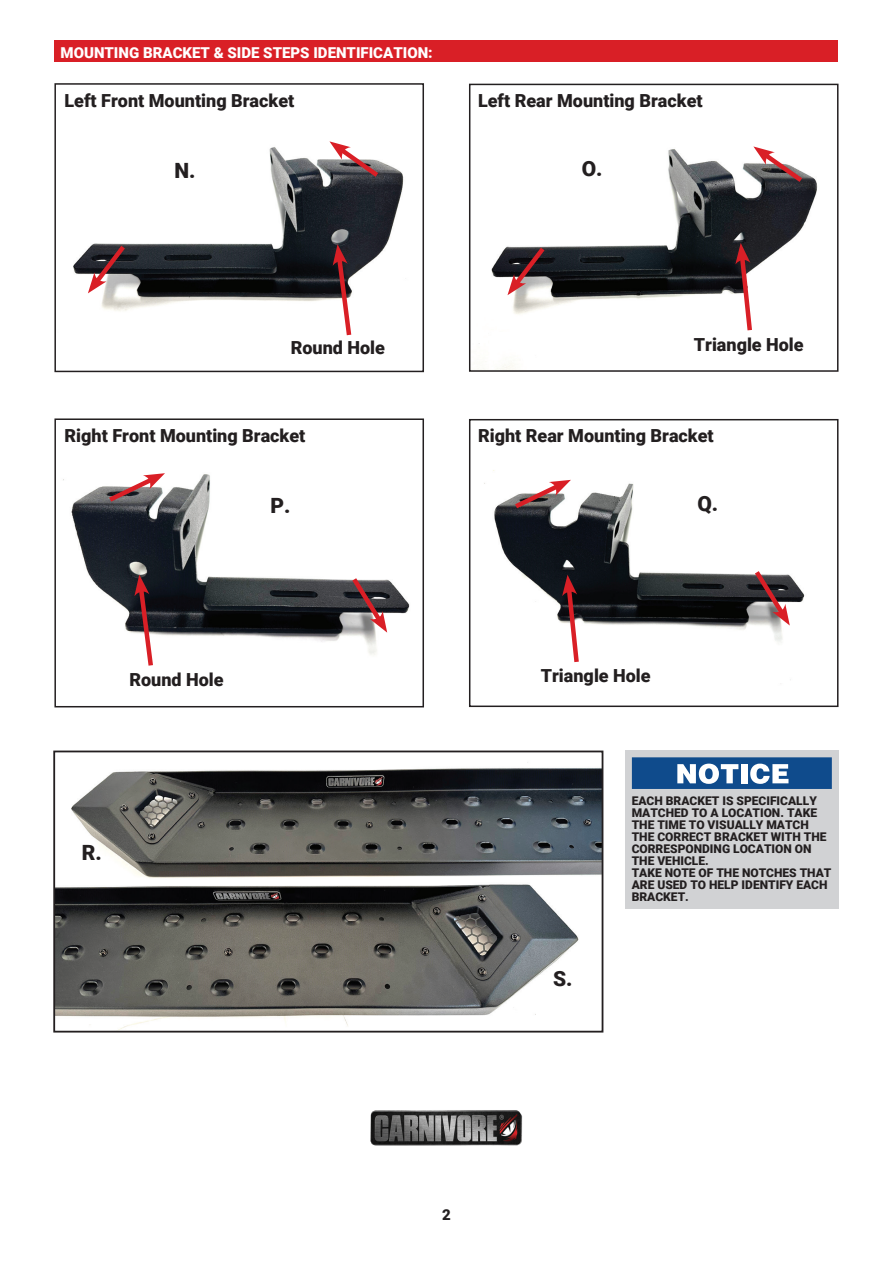
<style>
.page{position:relative;width:893px;height:1263px;background:#fff}
.page>*{position:absolute;margin:0;border:0;box-sizing:border-box;transform-origin:0 0}
.t1{font:900 21px "Roboto";color:#231f20}
.t2{font:900 18px "Roboto";color:#231f20}
.t3{font:900 15px "Roboto";color:#fff}
.t4{font:900 15px "Roboto";color:#231f20}
.t5{font:900 12px/12px "Roboto";color:#231f20}
</style>
<div class="page">
<img style="left:370px;top:1110px;width:152px;height:35px">
<img style="left:479px;top:149px;width:339px;height:220px">
<div style="left:469px;top:84px;width:369px;height:288px;border:2px solid #231f20"></div>
<img style="left:73px;top:147px;width:331px;height:164px">
<div style="left:54px;top:83px;width:370px;height:289px;border:2px solid #231f20"></div>
<div style="left:54px;top:40px;width:783px;height:22px;background:#d91f26"></div>
<svg style="left:88px;top:241px;width:41px;height:52px"></svg>
<svg style="left:329px;top:141px;width:54px;height:40px"></svg>
<svg style="left:333px;top:244px;width:21px;height:92px"></svg>
<svg style="left:507px;top:243px;width:42px;height:52px"></svg>
<svg style="left:753px;top:146px;width:54px;height:40px"></svg>
<svg style="left:735px;top:243px;width:20px;height:92px"></svg>
<img style="left:484px;top:470px;width:321px;height:210px">
<div style="left:469px;top:419px;width:369px;height:288px;border:2px solid #231f20"></div>
<img style="left:63px;top:446px;width:347px;height:209px">
<div style="left:54px;top:418px;width:370px;height:289px;border:2px solid #231f20"></div>
<svg style="left:104px;top:473px;width:61px;height:33px"></svg>
<svg style="left:134px;top:575px;width:22px;height:91px"></svg>
<svg style="left:348px;top:573px;width:39px;height:60px"></svg>
<svg style="left:562px;top:575px;width:19px;height:92px"></svg>
<svg style="left:751px;top:566px;width:39px;height:59px"></svg>
<svg style="left:510px;top:479px;width:61px;height:33px"></svg>
<img style="left:56px;top:762px;width:544px;height:267px">
<div style="left:53px;top:750px;width:550px;height:282px;border:2px solid #231f20"></div>
<div style="left:625px;top:750px;width:213px;height:159px;background:#d1d2d4"></div>
<svg style="left:632px;top:757px;width:200px;height:32px;background:#4372a4"></svg>
<p class="t3" style="left:61px;top:42px;width:374px">MOUNTING BRACKET &amp; SIDE STEPS IDENTIFICATION:</p>
<p class="t2" style="left:65px;top:88px;width:231px">Left Front Mounting Bracket</p>
<p class="t2" style="left:478px;top:88px;width:226px">Left Rear Mounting Bracket</p>
<p class="t1" style="left:174px;top:155px;width:23px">N.</p>
<p class="t1" style="left:582px;top:154px;width:22px">O.</p>
<p class="t2" style="left:291px;top:335px;width:96px">Round Hole</p>
<p class="t2" style="left:694px;top:332px;width:111px">Triangle Hole</p>
<p class="t2" style="left:65px;top:423px;width:242px">Right Front Mounting Bracket</p>
<p class="t2" style="left:478px;top:423px;width:237px">Right Rear Mounting Bracket</p>
<p class="t1" style="left:270px;top:491px;width:22px">P.</p>
<p class="t1" style="left:697px;top:489px;width:22px">Q.</p>
<p class="t2" style="left:129px;top:667px;width:96px">Round Hole</p>
<p class="t1" style="left:82px;top:838px;width:22px">R.</p>
<p class="t2" style="left:541px;top:663px;width:111px">Triangle Hole</p>
<p class="t1" style="left:553px;top:964px;width:21px">S.</p>
<p class="t5" style="left:632px;top:794px;width:201px">EACH BRACKET IS SPECIFICALLY<br>MATCHED TO A LOCATION. TAKE<br>THE TIME TO VISUALLY MATCH<br>THE CORRECT BRACKET WITH THE<br>CORRESPONDING LOCATION ON<br>THE VEHICLE.<br>TAKE NOTE OF THE NOTCHES THAT<br>ARE USED TO HELP IDENTIFY EACH<br>BRACKET.</p>
<p class="t4" style="left:442px;top:1204px;width:10px">2</p>
</div>
